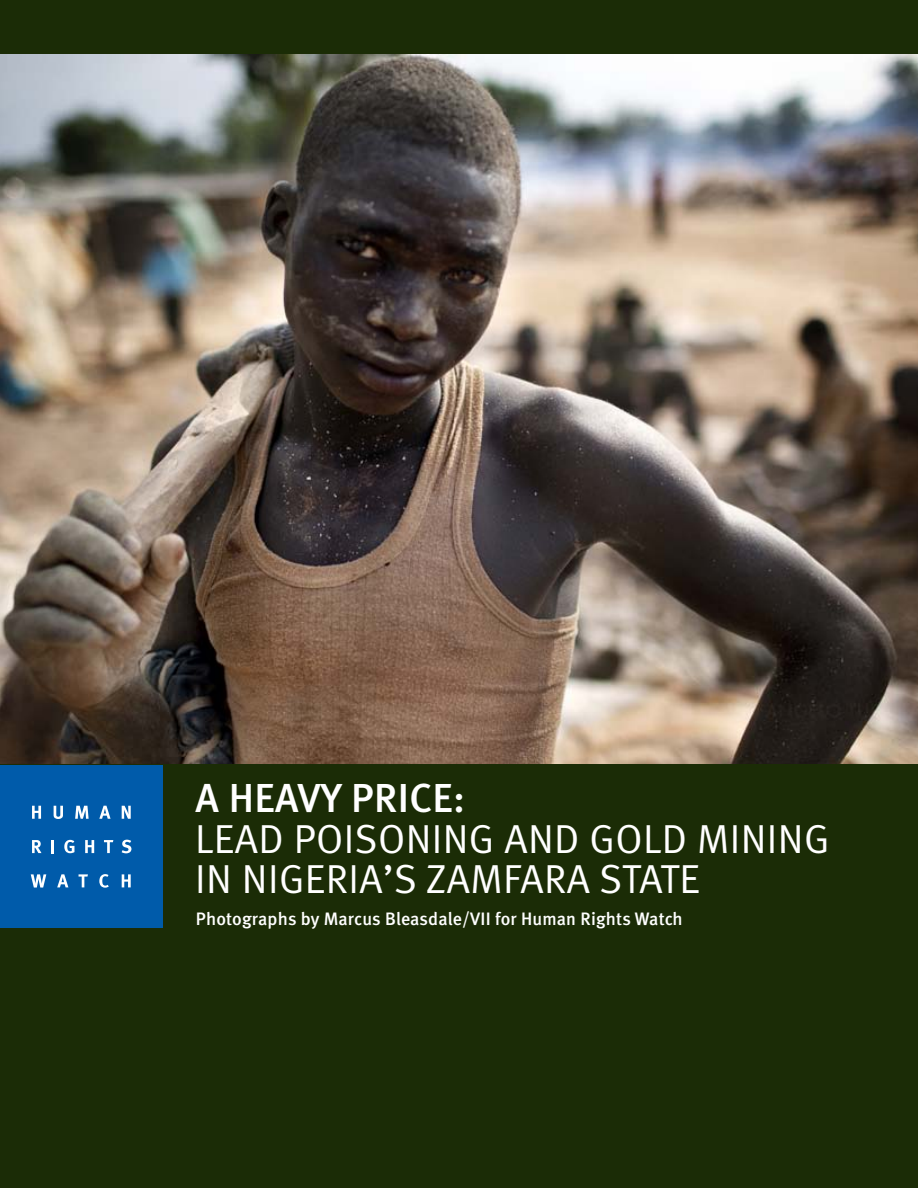
<style>
.page{position:relative;width:918px;height:1188px;background:#1b2c06}
.page>*{position:absolute;margin:0;border:0;box-sizing:border-box;transform-origin:0 0}
.t1{font:40.5px/40.5px "Meta Normal LF";letter-spacing:.01em;color:#fff}
.t2{font:500 40.5px "Meta";letter-spacing:.01em;color:#fff}
.t3{font:500 18px "Meta";letter-spacing:.01em;color:#fff}
</style>
<div class="page">
<div style="left:0;top:765px;width:163px;height:163px;background:#005baa"></div>
<svg style="left:32px;top:806px;width:9px;height:13px"></svg>
<svg style="left:54px;top:806px;width:9px;height:13px"></svg>
<svg style="left:75px;top:806px;width:14px;height:13px"></svg>
<svg style="left:99px;top:806px;width:12px;height:13px"></svg>
<svg style="left:122px;top:806px;width:9px;height:13px"></svg>
<svg style="left:32px;top:840px;width:9px;height:13px"></svg>
<svg style="left:51px;top:840px;width:3px;height:13px"></svg>
<svg style="left:64px;top:840px;width:10px;height:13px"></svg>
<svg style="left:85px;top:840px;width:9px;height:13px"></svg>
<svg style="left:104px;top:840px;width:9px;height:13px"></svg>
<svg style="left:122px;top:840px;width:9px;height:13px"></svg>
<svg style="left:31px;top:874px;width:15px;height:14px"></svg>
<svg style="left:57px;top:874px;width:11px;height:13px"></svg>
<svg style="left:79px;top:874px;width:9px;height:13px"></svg>
<svg style="left:99px;top:874px;width:10px;height:14px"></svg>
<svg style="left:122px;top:874px;width:9px;height:13px"></svg>
<img style="left:0;top:55px;width:918px;height:709px">
<h1 class="t2" style="left:196px;top:775px;width:271px">A Heavy Price:</h1>
<h1 class="t1" style="left:195px;top:818px;width:636px">LEAD POISONING AND GOLD MINING<br>IN NIGERIA’S ZAM FARA</h1>
<h1 class="t1" style="left:599px;top:858px;width:97px">STATE</h1>
<p class="t3" style="left:196px;top:908px;width:488px">Photographs by Marcus Bleasdale/VII for Human Rights Watch</p>
</div>
